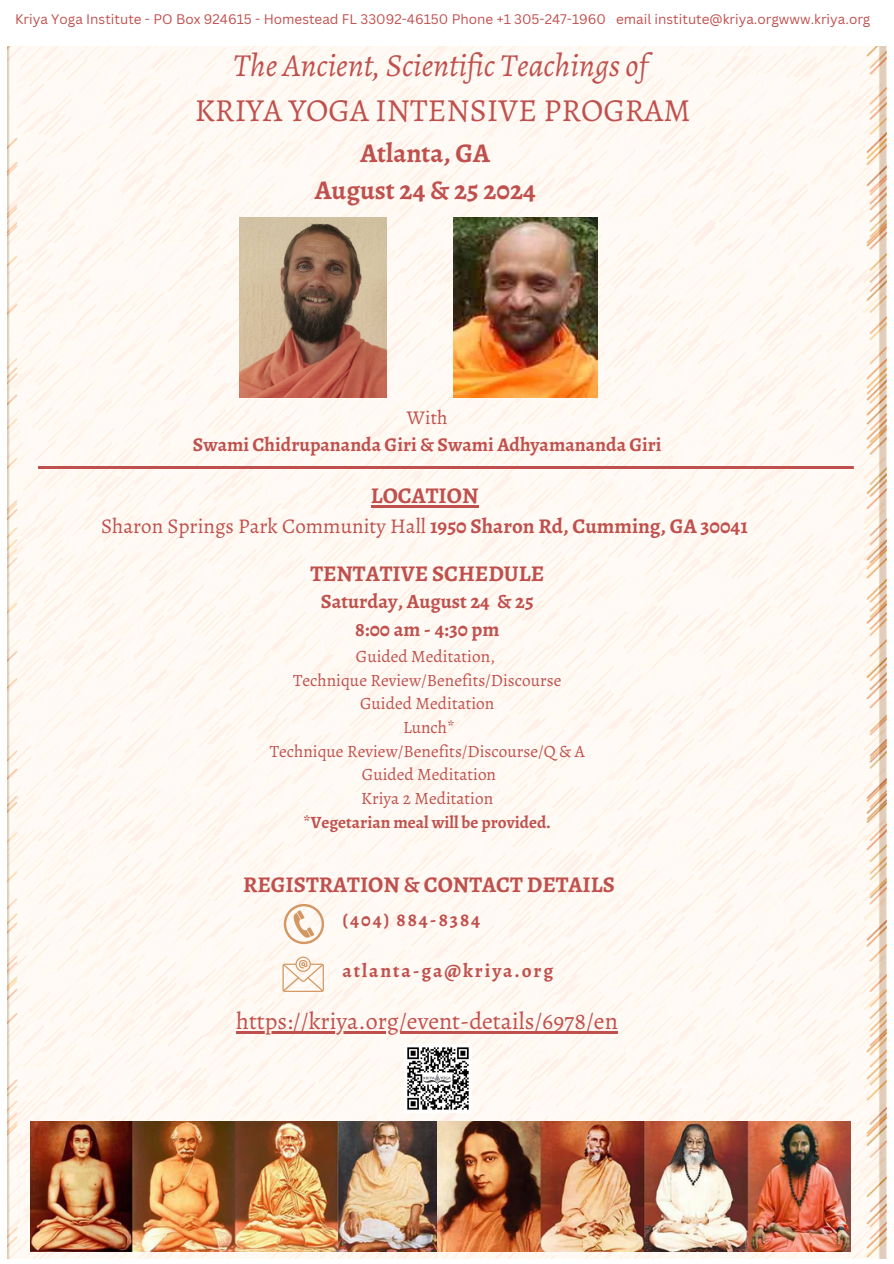
<style>
.page{position:relative;width:894px;height:1264px;background:#fff}
.page>*{position:absolute;margin:0;border:0;box-sizing:border-box;transform-origin:0 0}
.t1{font:italic 32.25px/45px "Alegreya";color:#c0504d;text-align:center}
.t2{font:700 27px/37.2px "Alegreya";color:#c0504d;text-align:center}
.t3{font:24px "Alegreya";color:#c0504d}
.t4{font:700 22.5px "Alegreya";color:#c0504d}
.t5{font:21px "Alegreya";color:#c0504d}
.t6{font:700 20.25px "Alegreya";color:#c0504d}
.t7{font:700 19.5px/27px "Alegreya";color:#c0504d;text-align:center}
.t8{font:700 19.35px "Alegreya";letter-spacing:.1em;color:#c0504d}
.t9{font:17.25px "Alegreya";color:#c0504d}
.t10{font:700 17.25px "Alegreya";color:#c0504d}
.t11{font:13.5px "Canva Sans";color:#c0504d}
.s1{font-style:normal}
.s2{font-weight:400}
.s3{font-weight:700}
</style>
<div class="page">
<img style="left:7px;top:47px;width:879px;height:1211px">
<hr style="left:39px;top:466px;width:815px;height:2px;background:#c0504d">
<svg style="left:284px;top:903px;width:40px;height:41px"></svg>
<svg style="left:282px;top:956px;width:42px;height:35px"></svg>
<img style="left:31px;top:1121px;width:818px;height:130px">
<img style="left:239px;top:217px;width:148px;height:180px">
<img style="left:453px;top:217px;width:144px;height:180px">
<img style="left:404px;top:1044px;width:67px;height:68px">
<hr style="left:370px;top:505px;width:108px;height:3px;background:#c0504d">
<hr style="left:236px;top:1031px;width:381px;height:2px;background:#c0504d">
<h6 class="t11" style="left:15px;top:9px;width:856px">Kriya Yoga Institute - PO Box 924615 - Homestead FL 33092-46150 Phone +1 305-247-1960 email institute@kriya.orgwww.kriya.org</h6>
<p class="t1" style="left:195px;top:43px;width:497px">The Ancient, Scientific Teachings of<br><span class="s1">KRIYA YOGA INTENSIVE PROGRAM</span></p>
<p class="t2" style="left:314px;top:135px;width:222px">Atlanta, GA<br>August 24 &amp; 25 2024</p>
<p class="t7" style="left:193px;top:404px;width:470px"><span class="s2">With<br></span>Swami Chidrupananda Giri &amp; Swami Adhyamananda Giri</p>
<p class="t4" style="left:370px;top:480px;width:109px">LOCATION</p>
<p class="t5" style="left:101px;top:511px;width:648px">Sharon Springs Park Community Hall <span class="s3">1950 Sharon Rd, Cumming, GA 30041</span></p>
<p class="t4" style="left:310px;top:558px;width:235px">TENTATIVE SCHEDULE</p>
<p class="t6" style="left:321px;top:587px;width:214px">Saturday, August 24 &amp; 25</p>
<p class="t6" style="left:355px;top:615px;width:146px">8:00 am - 4:30 pm</p>
<p class="t9" style="left:356px;top:644px;width:141px">Guided Meditation,</p>
<p class="t9" style="left:293px;top:668px;width:270px">Technique Review/Benefits/Discourse</p>
<p class="t9" style="left:360px;top:692px;width:136px">Guided Meditation</p>
<p class="t9" style="left:403px;top:715px;width:53px">Lunch*</p>
<p class="t9" style="left:269px;top:739px;width:316px">Technique Review/Benefits/Discourse/Q &amp; A</p>
<p class="t9" style="left:362px;top:762px;width:136px">Guided Meditation</p>
<h3 class="t9" style="left:361px;top:786px;width:133px">Kriya 2 Meditation</h3>
<p class="t10" style="left:303px;top:810px;width:249px">*Vegetarian meal will be provided.</p>
<p class="t4" style="left:243px;top:868px;width:373px">REGISTRATION &amp; CONTACT DETAILS</p>
<h5 class="t8" style="left:342px;top:906px;width:139px">(404) 884-8384</h5>
<h5 class="t8" style="left:342px;top:957px;width:212px">atlanta-ga@kriya.org</h5>
<h4 class="t3" style="left:236px;top:1004px;width:383px">https://kriya.org/event-details/6978/en</h4>
</div>
